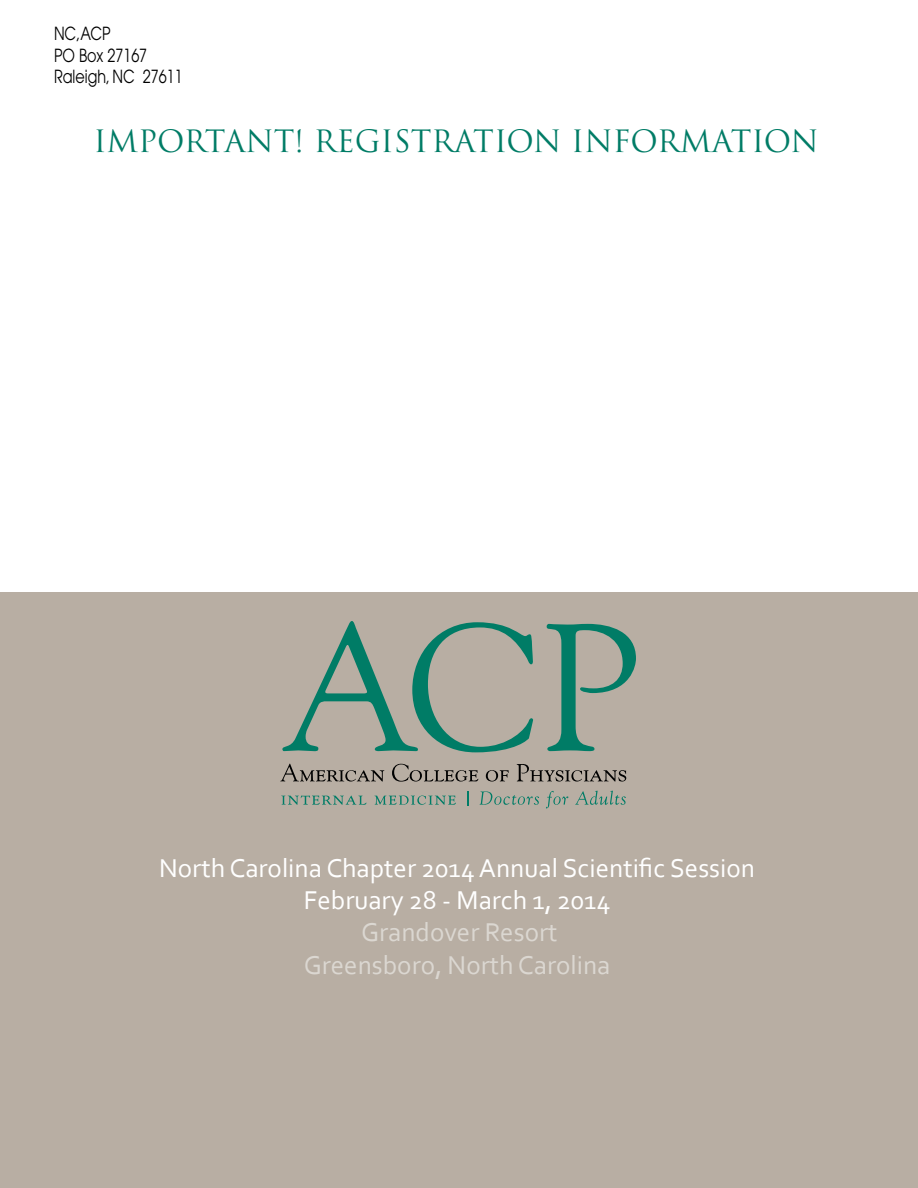
<style>
.page{position:relative;width:918px;height:1188px;background:#fff}
.page>*{position:absolute;margin:0;border:0;box-sizing:border-box;transform-origin:0 0}
.t1{font:30px "Trajan Pro";color:#007c66}
.t2{font:27px/32.4px "Corbel";color:#fff;text-align:center}
.t3{font:27px/32.4px "Corbel";color:#dbd7d1;text-align:center}
.t4{font:18px/21.6px "Avant Garde";color:#000;scale:.8 1}
</style>
<div class="page">
<div style="left:0;top:592px;width:918px;height:596px;background:#b8aea3"></div>
<svg style="left:280px;top:764px;width:104px;height:18px"></svg>
<svg style="left:392px;top:764px;width:86px;height:18px"></svg>
<svg style="left:486px;top:770px;width:23px;height:12px"></svg>
<svg style="left:517px;top:764px;width:109px;height:18px"></svg>
<svg style="left:281px;top:796px;width:85px;height:9px"></svg>
<svg style="left:375px;top:796px;width:81px;height:9px"></svg>
<svg style="left:467px;top:791px;width:1px;height:15px"></svg>
<svg style="left:480px;top:791px;width:59px;height:14px"></svg>
<svg style="left:546px;top:791px;width:22px;height:17px"></svg>
<svg style="left:575px;top:791px;width:51px;height:14px"></svg>
<svg style="left:282px;top:621px;width:251px;height:131px"></svg>
<svg style="left:547px;top:623px;width:89px;height:129px"></svg>
<p class="t4" style="left:54px;top:23px;width:162px">NC,ACP<br>PO Box 27167<br>Raleigh, NC 27611</p>
<p class="t1" style="left:93px;top:122px;width:727px">IMPORTANT! REGISTRATION INFORMATION</p>
<p class="t2" style="left:159px;top:851px;width:597px">North Carolina Chapter 2014 Annual Scientific Session<br>February 28 - March 1, 2014</p>
<p class="t3" style="left:304px;top:916px;width:308px">Grandover Resort<br>Greensboro, North Carolina</p>
</div>
